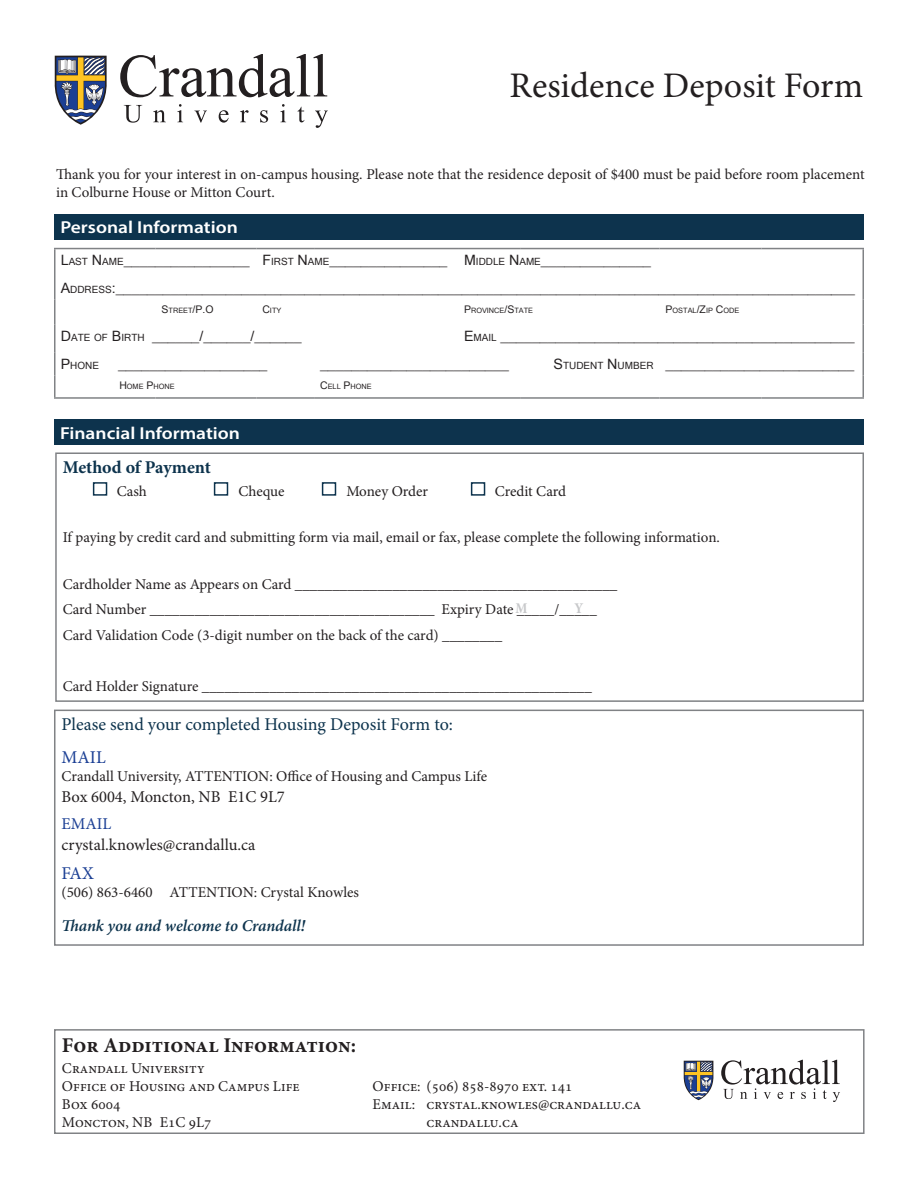
<style>
.page{position:relative;width:918px;height:1188px;background:#fff}
.page>*{position:absolute;margin:0;border:0;box-sizing:border-box;transform-origin:0 0}
.t1{font:36px "Minion Pro";color:#231f20}
.t2{font:700 21px "Minion Pro";color:#231f20}
.t3{font:18px "Minion Pro";letter-spacing:-.01em;color:#0d334d}
.t4{font:700 18px "Minion Pro";color:#0d334d}
.submission_h2{font:18px "Minion Pro";color:#1b3f94}
.section_header{font:600 17.4px "Myriad Pro";color:#fff;scale:1.12 1}
.body{font:16.5px "Minion Pro";color:#231f20}
.t5{font:italic 600 16.5px "Minion Pro";letter-spacing:-.005em;color:#0d334d}
.submission_h2-2{font:16.5px "Minion Pro";color:#1b3f94}
.body-2{font:15px/18px "Minion Pro";color:#231f20}
.t6{font:700 condensed 15px "Minion Pro";color:#c7c8ca}
.t7{font:14.25px "Microsoft Sans Serif";color:#231f20}
.t8{font:10.5px "Microsoft Sans Serif";color:#231f20}
.t9{font:10.05px "Microsoft Sans Serif";color:#231f20}
.t10{font:7.35px "Microsoft Sans Serif";color:#231f20}
.s1{font-size:10.05px}
.s2{font-size:7.35px}
.s3{font-size:10.5px}
.s4{font-size:14.25px}
</style>
<div class="page">
<svg style="left:55px;top:56px;width:52px;height:69px"></svg>
<svg style="left:120px;top:54px;width:207px;height:43px"></svg>
<svg style="left:124px;top:105px;width:18px;height:18px"></svg>
<svg style="left:153px;top:110px;width:13px;height:12px"></svg>
<svg style="left:177px;top:104px;width:6px;height:18px"></svg>
<svg style="left:195px;top:111px;width:12px;height:12px"></svg>
<svg style="left:219px;top:110px;width:10px;height:13px"></svg>
<svg style="left:240px;top:110px;width:9px;height:12px"></svg>
<svg style="left:260px;top:110px;width:8px;height:13px"></svg>
<svg style="left:280px;top:104px;width:6px;height:18px"></svg>
<svg style="left:297px;top:107px;width:8px;height:15px"></svg>
<svg style="left:315px;top:111px;width:13px;height:17px"></svg>
<div style="left:55px;top:214px;width:809px;height:25px;background:#0d334d"></div>
<hr style="left:54px;top:248px;width:102px;height:1px;background:#808285">
<hr style="left:54px;top:249px;width:2px;height:28px;background:#808285">
<hr style="left:156px;top:248px;width:100px;height:1px;background:#808285">
<hr style="left:256px;top:248px;width:58px;height:1px;background:#808285">
<hr style="left:314px;top:248px;width:144px;height:1px;background:#808285">
<hr style="left:458px;top:248px;width:62px;height:1px;background:#808285">
<hr style="left:520px;top:248px;width:140px;height:1px;background:#808285">
<hr style="left:660px;top:248px;width:101px;height:1px;background:#808285">
<hr style="left:761px;top:248px;width:103px;height:1px;background:#808285">
<hr style="left:862px;top:249px;width:2px;height:28px;background:#808285">
<hr style="left:54px;top:277px;width:2px;height:22px;background:#808285">
<hr style="left:862px;top:277px;width:2px;height:22px;background:#808285">
<hr style="left:54px;top:299px;width:2px;height:25px;background:#808285">
<hr style="left:862px;top:299px;width:2px;height:25px;background:#808285">
<hr style="left:54px;top:324px;width:2px;height:29px;background:#808285">
<hr style="left:862px;top:324px;width:2px;height:29px;background:#808285">
<hr style="left:54px;top:353px;width:2px;height:23px;background:#808285">
<hr style="left:862px;top:353px;width:2px;height:23px;background:#808285">
<hr style="left:54px;top:376px;width:2px;height:21px;background:#808285">
<hr style="left:862px;top:376px;width:2px;height:21px;background:#808285">
<hr style="left:54px;top:397px;width:102px;height:2px;background:#808285">
<hr style="left:156px;top:397px;width:100px;height:2px;background:#808285">
<hr style="left:256px;top:397px;width:58px;height:2px;background:#808285">
<hr style="left:314px;top:397px;width:144px;height:2px;background:#808285">
<hr style="left:458px;top:397px;width:62px;height:2px;background:#808285">
<hr style="left:520px;top:397px;width:140px;height:2px;background:#808285">
<hr style="left:660px;top:397px;width:101px;height:2px;background:#808285">
<hr style="left:761px;top:397px;width:103px;height:2px;background:#808285">
<div style="left:54px;top:420px;width:810px;height:25px;background:#0d334d"></div>
<div style="left:54px;top:1029px;width:811px;height:105px;background:#fff;border:2px solid #808285"></div>
<svg style="left:684px;top:1061px;width:30px;height:39px"></svg>
<svg style="left:721px;top:1060px;width:119px;height:42px"></svg>
<div style="left:54px;top:710px;width:810px;height:236px;border:2px solid #808285"></div>
<div style="left:55px;top:452px;width:809px;height:250px;border:2px solid #808285"></div>
<div style="left:471px;top:482px;width:14px;height:14px;background:#fff;border:2px solid #0d334d"></div>
<div style="left:322px;top:482px;width:14px;height:14px;background:#fff;border:2px solid #0d334d"></div>
<div style="left:214px;top:482px;width:14px;height:14px;background:#fff;border:2px solid #0d334d"></div>
<div style="left:93px;top:482px;width:14px;height:14px;background:#fff;border:2px solid #0d334d"></div>
<p class="t1" style="left:510px;top:61px;width:355px">Residence Deposit Form</p>
<p class="body-2" style="left:56px;top:165px;width:810px">Thank you for your interest in on-campus housing. Please note that the residence deposit of $400 must be paid before room placement in Colburne House or Mitton Court.</p>
<p class="section_header" style="left:61px;top:216px;width:160px">Personal Information</p>
<p class="t7" style="left:61px;top:251px;width:190px">L<span class="s1">AST</span> N<span class="s1">AME</span>________________</p>
<p class="t7" style="left:262px;top:251px;width:187px">F<span class="s1">IRST</span> N<span class="s1">AME</span>_______________</p>
<p class="t7" style="left:464px;top:251px;width:189px">M <span class="s1">IDDLE</span> N<span class="s1">AME</span>______________</p>
<p class="t7" style="left:61px;top:279px;width:796px">A<span class="s1">DDRESS</span>:______________________________________________________________________________________________</p>
<p class="t8" style="left:162px;top:302px;width:54px">S<span class="s2">TREET</span>/P.O</p>
<p class="t10" style="left:262px;top:306px;width:21px"><span class="s3">C</span>ITY</p>
<p class="t10" style="left:464px;top:306px;width:71px"><span class="s3">P</span>ROVINC E<span class="s3">/S</span>TATE</p>
<p class="t10" style="left:666px;top:306px;width:75px"><span class="s3">P</span>OSTAL<span class="s3">/Z</span>IP <span class="s3">C</span>ODE</p>
<p class="t7" style="left:61px;top:326px;width:242px">D <span class="s1">ATE OF</span> B<span class="s1">IRTH</span> ______/______/______</p>
<p class="t7" style="left:464px;top:326px;width:392px">E <span class="s1">MAIL</span> _____________________________________________</p>
<p class="t9" style="left:61px;top:359px;width:40px"><span class="s4">P</span>HONE</p>
<p class="t7" style="left:118px;top:355px;width:151px">___________________</p>
<p class="t7" style="left:320px;top:355px;width:190px">________________________</p>
<p class="t9" style="left:554px;top:359px;width:102px"><span class="s4">S</span>TUDENT <span class="s4">N</span>UMBER</p>
<p class="t7" style="left:666px;top:355px;width:190px">________________________</p>
<p class="t10" style="left:119px;top:382px;width:57px"><span class="s3">H</span>OME <span class="s3">P</span>HONE</p>
<p class="t10" style="left:320px;top:382px;width:53px"><span class="s3">C</span>ELL <span class="s3">P</span>HONE</p>
<p class="section_header" style="left:60px;top:422px;width:162px">Financial Information</p>
<p class="t4" style="left:63px;top:455px;width:150px">Method of Payment</p>
<p class="body-2" style="left:117px;top:482px;width:32px">Cash</p>
<p class="body-2" style="left:238px;top:482px;width:48px">Cheque</p>
<p class="body-2" style="left:346px;top:482px;width:83px">Money Order</p>
<p class="body-2" style="left:495px;top:482px;width:73px">Credit Card</p>
<p class="body-2" style="left:63px;top:528px;width:659px">If paying by credit card and submitting form via mail, email or fax, please complete the following information.</p>
<p class="body-2" style="left:63px;top:575px;width:556px">Cardholder Name as Appears on Card ___________________________________________</p>
<p class="body-2" style="left:63px;top:600px;width:536px">Card Number ______________________________________ Expiry Date _____/_____</p>
<p class="body-2" style="left:63px;top:626px;width:441px">Card Validation Code (3-digit number on the back of the card) ________</p>
<p class="body-2" style="left:63px;top:677px;width:531px">Card Holder Signature ____________________________________________________</p>
<p class="t6" style="left:516px;top:598px;width:14px">M</p>
<p class="t6" style="left:574px;top:598px;width:10px">Y</p>
<p class="t3" style="left:62px;top:712px;width:393px">Please send your completed Housing Deposit Form to:</p>
<p class="submission_h2" style="left:62px;top:745px;width:46px">MAIL</p>
<p class="body-2" style="left:62px;top:767px;width:427px">Crandall University, ATTENTION: Office of Housing and Campus Life</p>
<p class="body" style="left:62px;top:785px;width:225px">Box 6004, Moncton, NB E1C 9L7</p>
<p class="submission_h2-2" style="left:62px;top:813px;width:51px">EMAIL</p>
<p class="body" style="left:62px;top:834px;width:196px">crystal.knowles@crandallu.ca</p>
<p class="submission_h2" style="left:62px;top:861px;width:34px">FAX</p>
<p class="body-2" style="left:62px;top:883px;width:299px">(506) 863-6460 ATTENTION: Crystal Knowles</p>
<p class="t5" style="left:62px;top:914px;width:245px">Thank you and welcome to Crandall!</p>
<p class="t2" style="left:62px;top:1031px;width:296px">For Additional Information:</p>
<p class="body-2" style="left:62px;top:1060px;width:144px">Crandall University</p>
<p class="body-2" style="left:62px;top:1078px;width:239px">Office of Housing and Campus Life</p>
<p class="body-2" style="left:62px;top:1096px;width:60px">Box 6004</p>
<p class="body-2" style="left:62px;top:1114px;width:151px">Moncton, NB E1C 9L7</p>
<p class="body-2" style="left:373px;top:1078px;width:201px">Office: (506) 858-8970 ext. 141</p>
<p class="body-2" style="left:373px;top:1096px;width:270px">Email: crystal.knowles@crandallu.ca</p>
<p class="body-2" style="left:427px;top:1114px;width:93px">crandallu.ca</p>
</div>
